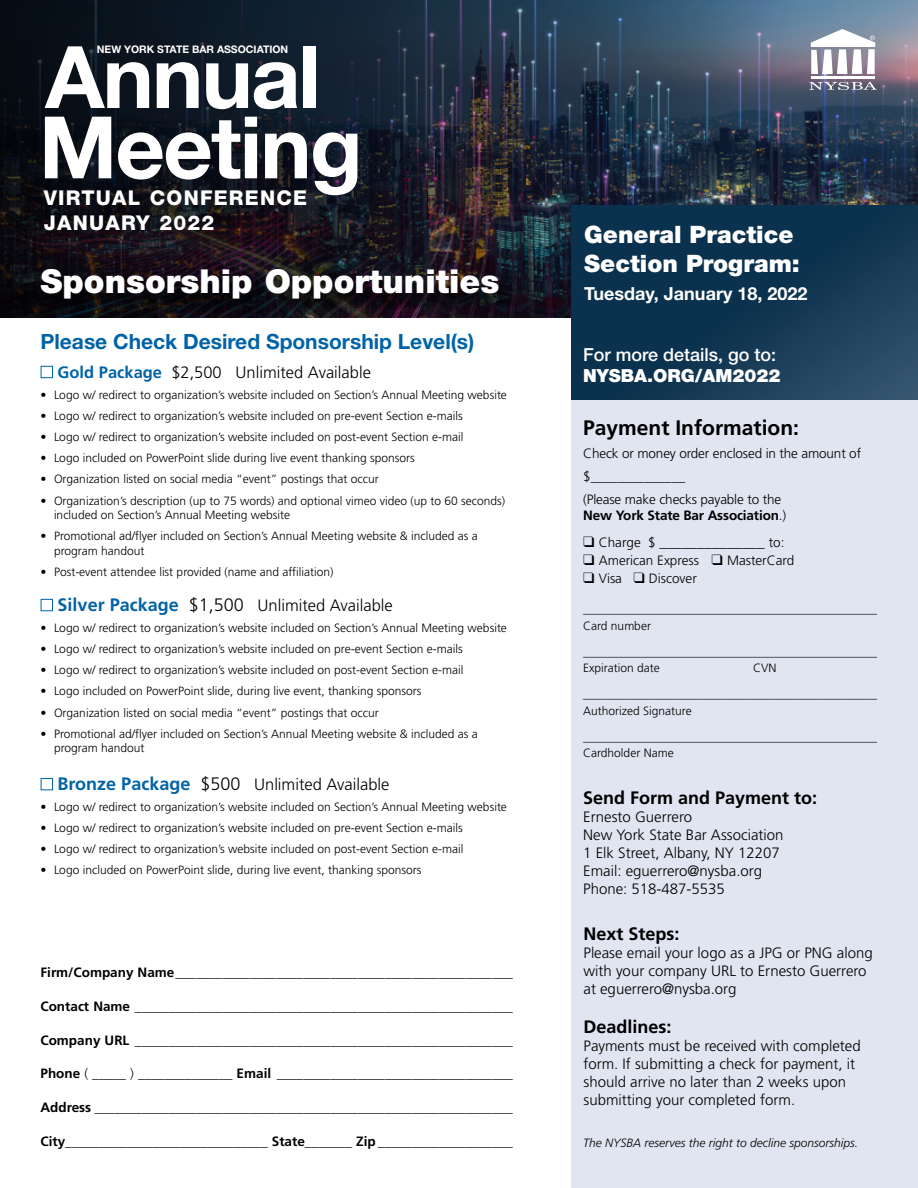
<style>
.page{position:relative;width:918px;height:1188px;background:#fff}
.page>*{position:absolute;margin:0;border:0;box-sizing:border-box;transform-origin:0 0}
.t1{font:700 86.4px "Helvetica Neue";letter-spacing:-.02em;color:#fff}
.t2{font:36px "Frutiger";color:#fff}
.t3{font:900 33px "Helvetica Neue";color:#fff}
.t4{font:900 24px/28.8px "Helvetica Neue";color:#fff}
.t5{font:700 21px "Helvetica Neue";color:#0063a7}
.t6{font:700 21px "Frutiger";color:#000}
.t7{font:800 20.4px "Helvetica Neue";letter-spacing:.06em;color:#fff}
.t8{font:700 18px "Frutiger";color:#000}
.t9{font:500 18px/21.6px "Helvetica Neue";color:#fff}
.t10{font:700 18px "Helvetica Neue";color:#fff}
.t11{font:300 16.5px "Frutiger";color:#000}
.t12{font:300 15px/18px "Frutiger";color:#000}
.t13{font:300 13.5px/16.2px "Frutiger";letter-spacing:-.01em;color:#000}
.t14{font:300 12px/16.5px "Frutiger";color:#000}
.t15{font:italic 300 12px "Frutiger";color:#000}
.t16{font:700 10.5px "Helvetica Neue";color:#fff}
.s1{color:#0063a7}
.s2{font-weight:700;color:#0063a7}
.s3{font-weight:700;font-size:18px;color:#0063a7}
.s4{font-size:18px}
.s5{font-weight:700}
.s6{font-weight:900}
.s7{font-size:13.5px}
</style>
<div class="page">
<div style="left:572px;top:367px;width:346px;height:821px;background:#e1e5f1"></div>
<img style="left:774px;top:0;width:144px;height:206px">
<img style="left:0;top:0;width:774px;height:318px">
<svg style="left:809px;top:82px;width:68px;height:8px"></svg>
<hr style="left:811px;top:76px;width:64px;height:3px;background:#fff">
<svg style="left:811px;top:29px;width:64px;height:45px"></svg>
<svg style="left:572px;top:206px;width:346px;height:194px;background:#113752"></svg>
<div style="left:44px;top:272px;width:473px;height:46px;background:#000;opacity:.75"></div>
<p class="t16" style="left:97px;top:42px;width:193px">NEW YORK STATE BAR ASSOCIATION</p>
<p class="t1" style="left:45px;top:24px;width:277px">Annual</p>
<p class="t1" style="left:39px;top:94px;width:325px">Meeting</p>
<p class="t2" style="left:40px;top:160px;width:283px">_______ SECTION</p>
<p class="t7" style="left:44px;top:185px;width:265px">VIRTUAL CONFERENCE</p>
<p class="t7" style="left:44px;top:211px;width:172px">JANUARY 2022</p>
<p class="t3" style="left:40px;top:262px;width:460px">Sponsorship Opportunities</p>
<p class="t5" style="left:40px;top:329px;width:435px">Please Check Desired Sponsorship Level(s)</p>
<p class="t11" style="left:40px;top:363px;width:332px"><span class="s1">■</span> <span class="s2">Gold Package</span> $2,500 Unlimited Available</p>
<p class="t14" style="left:40px;top:387px;width:468px">• Logo w/ redirect to organization’s website included on Section’s Annual Meeting website</p>
<p class="t14" style="left:40px;top:408px;width:424px">• Logo w/ redirect to organization’s website included on pre-event Section e-mails</p>
<p class="t14" style="left:40px;top:429px;width:425px">• Logo w/ redirect to organization’s website included on post-event Section e-mail</p>
<p class="t14" style="left:40px;top:450px;width:376px">• Logo included on PowerPoint slide during live event thanking sponsors</p>
<p class="t14" style="left:40px;top:471px;width:340px">• Organization listed on social media “event” postings that occur</p>
<p class="t14" style="left:54px;top:493px;width:453px;line-height:14.4px;text-indent:-14px">• Organization’s description (up to 75 words) and optional vimeo video (up to 60 seconds) included on Section’s Annual Meeting website</p>
<p class="t14" style="left:54px;top:529px;width:425px;line-height:14.4px;text-indent:-14px">• Promotional ad/flyer included on Section’s Annual Meeting website &amp; included as a program handout</p>
<p class="t14" style="left:40px;top:563px;width:295px">• Post-event attendee list provided (name and affiliation)</p>
<p class="t11" style="left:40px;top:596px;width:354px"><span class="s1">■</span> <span class="s3">Silver Package</span> <span class="s4">$1,500</span> Unlimited Available</p>
<p class="t14" style="left:40px;top:620px;width:468px">• Logo w/ redirect to organization’s website included on Section’s Annual Meeting website</p>
<p class="t14" style="left:40px;top:641px;width:424px">• Logo w/ redirect to organization’s website included on pre-event Section e-mails</p>
<p class="t14" style="left:40px;top:662px;width:425px">• Logo w/ redirect to organization’s website included on post-event Section e-mail</p>
<p class="t14" style="left:40px;top:683px;width:382px">• Logo included on PowerPoint slide, during live event, thanking sponsors</p>
<p class="t14" style="left:40px;top:704px;width:340px">• Organization listed on social media “event” postings that occur</p>
<p class="t14" style="left:54px;top:727px;width:425px;line-height:14.4px;text-indent:-14px">• Promotional ad/flyer included on Section’s Annual Meeting website &amp; included as a program handout</p>
<p class="t11" style="left:40px;top:775px;width:351px"><span class="s1">■</span> <span class="s3">Bronze Package</span> <span class="s4">$500</span> Unlimited Available</p>
<p class="t14" style="left:40px;top:799px;width:468px">• Logo w/ redirect to organization’s website included on Section’s Annual Meeting website</p>
<p class="t14" style="left:40px;top:820px;width:424px">• Logo w/ redirect to organization’s website included on pre-event Section e-mails</p>
<p class="t14" style="left:40px;top:841px;width:425px">• Logo w/ redirect to organization’s website included on post-event Section e-mail</p>
<p class="t14" style="left:40px;top:862px;width:382px">• Logo included on PowerPoint slide, during live event, thanking sponsors</p>
<p class="t13" style="left:40px;top:965px;width:474px"><span class="s5">Firm/Company Name</span>__________________________________________________</p>
<p class="t13" style="left:40px;top:998px;width:474px"><span class="s5">Contact Name</span> ________________________________________________________</p>
<p class="t13" style="left:40px;top:1032px;width:474px"><span class="s5">Company URL</span> ________________________________________________________</p>
<p class="t13" style="left:40px;top:1066px;width:474px"><span class="s5">Phone</span> ( _____ ) ______________ <span class="s5">Email</span> ___________________________________</p>
<p class="t13" style="left:40px;top:1100px;width:474px"><span class="s5">Address</span> ______________________________________________________________</p>
<p class="t13" style="left:40px;top:1133px;width:474px"><span class="s5">City</span>______________________________ <span class="s5">State</span>_______ <span class="s5">Zip</span> ____________________</p>
<p class="t4" style="left:584px;top:220px;width:217px">General Practice<br>Section Program:</p>
<p class="t10" style="left:584px;top:282px;width:225px">Tuesday, January 18, 2022</p>
<p class="t9" style="left:583px;top:343px;width:199px">For more details, go to:<br><span class="s6">NYSBA.ORG/AM2022</span></p>
<p class="t6" style="left:583px;top:415px;width:217px">Payment Information:</p>
<p class="t13" style="left:583px;top:445px;width:279px">Check or money order enclosed in the amount of</p>
<p class="t13" style="left:583px;top:468px;width:104px">$______________</p>
<p class="t13" style="left:583px;top:491px;width:205px">(Please make checks payable to the<br><span class="s5">New York State Bar Association</span>.)</p>
<p class="t12" style="left:583px;top:534px;width:203px">❑ <span class="s7">Charge $</span> ______________ <span class="s7">to:</span></p>
<p class="t13" style="left:583px;top:553px;width:213px">❑ American Express ❑ MasterCard</p>
<p class="t13" style="left:583px;top:571px;width:115px">❑ Visa ❑ Discover</p>
<p class="t14" style="left:583px;top:601px;width:295px">_________________________________________________<br>Card number</p>
<p class="t14" style="left:583px;top:644px;width:295px">_________________________________________________<br>Expiration date</p>
<p class="t14" style="left:753px;top:660px;width:25px">CVN</p>
<p class="t14" style="left:583px;top:686px;width:295px">_________________________________________________<br>Authorized Signature</p>
<p class="t14" style="left:583px;top:729px;width:295px">_________________________________________________<br>Cardholder Name</p>
<p class="t8" style="left:583px;top:787px;width:236px">Send Form and Payment to:</p>
<p class="t12" style="left:583px;top:808px;width:202px">Ernesto Guerrero<br>New York State Bar Association<br>1 Elk Street, Albany, NY 12207<br>Email: eguerrero@nysba.org<br>Phone: 518-487-5535</p>
<p class="t8" style="left:584px;top:924px;width:98px">Next Steps:</p>
<p class="t12" style="left:584px;top:944px;width:291px">Please email your logo as a JPG or PNG along with your company URL to Ernesto Guerrero at eguerrero@nysba.org</p>
<p class="t8" style="left:584px;top:1016px;width:90px">Deadlines:</p>
<p class="t12" style="left:584px;top:1037px;width:279px">Payments must be received with completed form. If submitting a check for payment, it should arrive no later than 2 weeks upon submitting your completed form.</p>
<p class="t15" style="left:583px;top:1136px;width:276px">The NYSBA reserves the right to decline sponsorships.</p>
</div>
